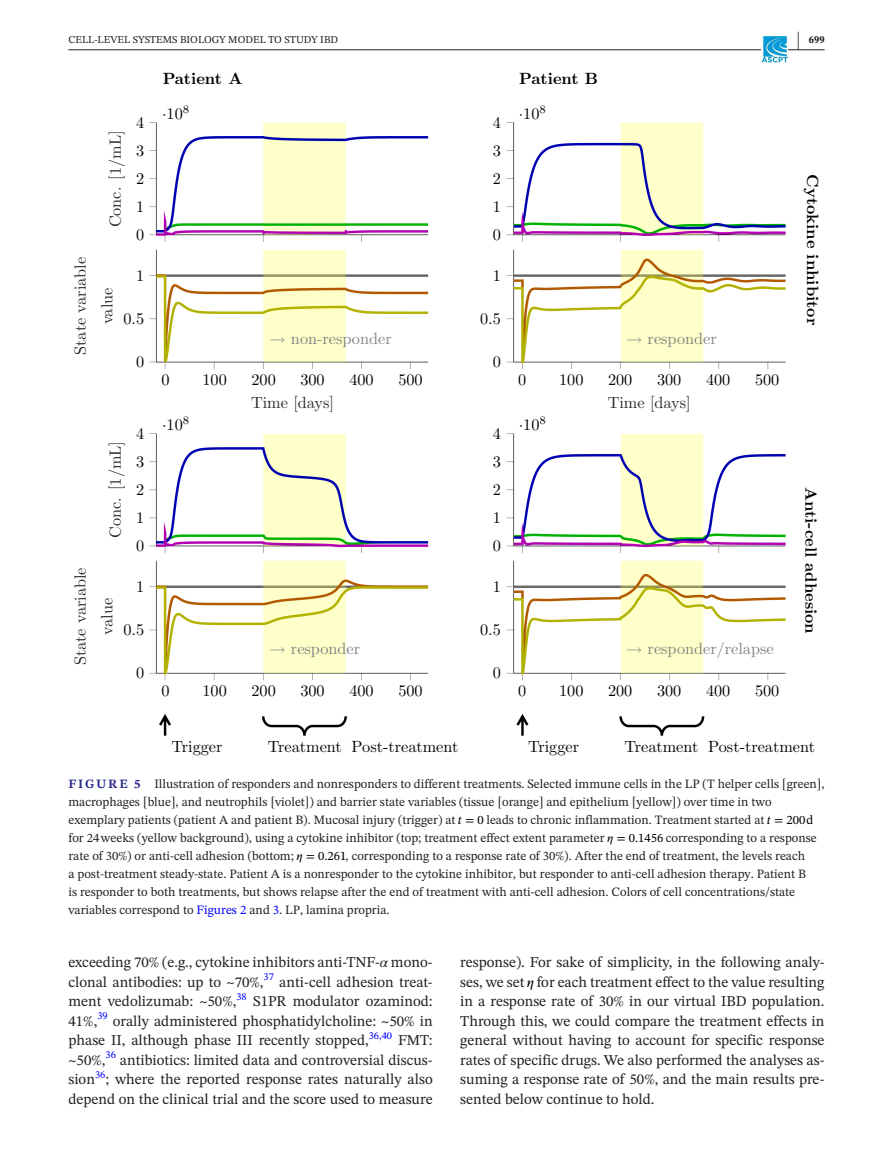
<style>
.page{position:relative;width:893px;height:1174px;background:#fff}
.page>*{position:absolute;margin:0;border:0;box-sizing:border-box;transform-origin:0 0}
.t1{font:700 21px "STIX Two Text";color:#231f20;scale:.42 1}
.t2{font:16.2px "CMR10";color:#000}
.t3{font:16.2px/26.4px "CMR10";color:#262626;text-align:center}
.t4{font:16.2px "CMR10";color:#808080}
.t5{font:16.2px "CMBX10";color:#000}
.t6{font:15px/19.5px "STIX Two Text";color:#231f20}
.t7{font:12.75px/18px "STIX Two Text";color:#231f20}
.t8{font:10.5px "STIX Two Text";color:#231f20}
.t9{font:10.5px "STIX Two Text";color:#00f}
.t10{font:700 10.5px "STIX Two Text";color:#231f20}
.s1{font-family:"CMSY10"}
.s2{font-family:"CMMI10"}
.s3{font-weight:700;color:#2c2d8c}
.s4{font-style:italic;color:#000}
.s5{font-family:"STIX Math";color:#000}
.s6{color:#000}
.s7{font-family:"STIX Math";font-style:italic;color:#000}
.s8{color:#00f}
.s9{font-family:"STIX";font-style:italic}
.s10{font-family:"STIX"}
</style>
<div class="page">
<hr style="left:68px;top:49px;width:756px;height:1px;background:#231f20">
<img style="left:762px;top:37px;width:25px;height:25px">
<img style="left:149px;top:122px;width:637px;height:614px">
<h1 class="t1" style="left:797px;top:24px;width:8px">|</h1>
<p class="t8" style="left:68px;top:32px;width:271px">CELL-LEVEL SYSTEMS BIOLOGY MODEL TO STUDY IBD</p>
<p class="t10" style="left:809px;top:32px;width:17px">699</p>
<p class="t5" style="left:163px;top:68px;width:81px">Patient A</p>
<p class="t5" style="left:519px;top:68px;width:80px">Patient B</p>
<p class="t2" style="left:136px;top:112px;width:10px">4</p>
<p class="t2" style="left:162px;top:104px;width:29px"><span class="s1">·</span>10<sup>8</sup></p>
<p class="t2" style="left:493px;top:112px;width:10px">4</p>
<p class="t2" style="left:519px;top:104px;width:29px"><span class="s1">·</span>10<sup>8</sup></p>
<p class="t3" style="left:102px;top:227px;width:98px;rotate:-90deg">Conc. [1/mL]</p>
<p class="t2" style="left:136px;top:140px;width:10px">3</p>
<p class="t2" style="left:136px;top:168px;width:10px">2</p>
<p class="t2" style="left:136px;top:196px;width:10px">1</p>
<p class="t2" style="left:493px;top:140px;width:10px">3</p>
<p class="t2" style="left:493px;top:168px;width:10px">2</p>
<p class="t2" style="left:493px;top:196px;width:10px">1</p>
<p class="t2" style="left:136px;top:225px;width:10px">0</p>
<p class="t2" style="left:493px;top:225px;width:10px">0</p>
<p class="t3" style="left:67px;top:355px;width:99px;rotate:-90deg">State variable value</p>
<p class="t2" style="left:136px;top:265px;width:10px">1</p>
<p class="t2" style="left:124px;top:308px;width:22px">0<span class="s2">.</span>5</p>
<p class="t4" style="left:269px;top:328px;width:124px"><span class="s1">→</span> non-responder</p>
<p class="t2" style="left:493px;top:265px;width:10px">1</p>
<p class="t2" style="left:480px;top:308px;width:22px">0<span class="s2">.</span>5</p>
<p class="t4" style="left:626px;top:328px;width:92px"><span class="s1">→</span> responder</p>
<p class="t5" style="left:822px;top:174px;width:152px;rotate:90deg">Cytokine inhibitor</p>
<p class="t2" style="left:136px;top:351px;width:10px">0</p>
<p class="t2" style="left:493px;top:351px;width:10px">0</p>
<p class="t2" style="left:162px;top:369px;width:10px">0</p>
<p class="t2" style="left:202px;top:369px;width:26px">100</p>
<p class="t2" style="left:251px;top:369px;width:26px">200</p>
<p class="t2" style="left:300px;top:369px;width:26px">300</p>
<p class="t2" style="left:349px;top:369px;width:26px">400</p>
<p class="t2" style="left:398px;top:369px;width:26px">500</p>
<p class="t2" style="left:518px;top:369px;width:10px">0</p>
<p class="t2" style="left:559px;top:369px;width:26px">100</p>
<p class="t2" style="left:608px;top:369px;width:26px">200</p>
<p class="t2" style="left:657px;top:369px;width:26px">300</p>
<p class="t2" style="left:706px;top:369px;width:26px">400</p>
<p class="t2" style="left:755px;top:369px;width:26px">500</p>
<p class="t3" style="left:251px;top:389px;width:85px">Time [days]</p>
<p class="t3" style="left:608px;top:389px;width:85px">Time [days]</p>
<p class="t2" style="left:136px;top:423px;width:10px">4</p>
<p class="t2" style="left:162px;top:414px;width:29px"><span class="s1">·</span>10<sup>8</sup></p>
<p class="t2" style="left:493px;top:423px;width:10px">4</p>
<p class="t2" style="left:519px;top:414px;width:29px"><span class="s1">·</span>10<sup>8</sup></p>
<p class="t3" style="left:102px;top:538px;width:98px;rotate:-90deg">Conc. [1/mL]</p>
<p class="t2" style="left:136px;top:451px;width:10px">3</p>
<p class="t2" style="left:136px;top:479px;width:10px">2</p>
<p class="t2" style="left:136px;top:507px;width:10px">1</p>
<p class="t2" style="left:136px;top:535px;width:10px">0</p>
<p class="t3" style="left:67px;top:665px;width:99px;rotate:-90deg">State variable value</p>
<p class="t2" style="left:136px;top:576px;width:10px">1</p>
<p class="t2" style="left:124px;top:619px;width:22px">0<span class="s2">.</span>5</p>
<p class="t4" style="left:269px;top:638px;width:92px"><span class="s1">→</span> responder</p>
<p class="t2" style="left:493px;top:451px;width:10px">3</p>
<p class="t2" style="left:493px;top:479px;width:10px">2</p>
<p class="t2" style="left:493px;top:507px;width:10px">1</p>
<p class="t2" style="left:493px;top:535px;width:10px">0</p>
<p class="t2" style="left:493px;top:576px;width:10px">1</p>
<p class="t2" style="left:480px;top:619px;width:22px">0<span class="s2">.</span>5</p>
<p class="t4" style="left:626px;top:638px;width:149px"><span class="s1">→</span> responder/relapse</p>
<p class="t5" style="left:821px;top:487px;width:148px;rotate:90deg">Anti-cell adhesion</p>
<p class="t2" style="left:136px;top:662px;width:10px">0</p>
<p class="t2" style="left:493px;top:662px;width:10px">0</p>
<p class="t2" style="left:162px;top:680px;width:10px">0</p>
<p class="t2" style="left:202px;top:680px;width:26px">100</p>
<p class="t2" style="left:251px;top:680px;width:26px">200</p>
<p class="t2" style="left:300px;top:680px;width:26px">300</p>
<p class="t2" style="left:349px;top:680px;width:26px">400</p>
<p class="t2" style="left:398px;top:680px;width:26px">500</p>
<p class="t2" style="left:518px;top:680px;width:10px">0</p>
<p class="t2" style="left:559px;top:680px;width:26px">100</p>
<p class="t2" style="left:608px;top:680px;width:26px">200</p>
<p class="t2" style="left:657px;top:680px;width:26px">300</p>
<p class="t2" style="left:706px;top:680px;width:26px">400</p>
<p class="t2" style="left:755px;top:680px;width:26px">500</p>
<p class="t2" style="left:171px;top:736px;width:53px">Trigger</p>
<p class="t2" style="left:268px;top:736px;width:192px">Treatment Post-treatment</p>
<p class="t2" style="left:528px;top:736px;width:53px">Trigger</p>
<p class="t2" style="left:624px;top:736px;width:192px">Treatment Post-treatment</p>
<p class="t7" style="left:68px;top:774px;width:757px"><span class="s3">FIGURE 5</span> Illustration of responders and nonresponders to different treatments. Selected immune cells in the LP (T helper cells [green], macrophages [blue], and neutrophils [violet]) and barrier state variables (tissue [orange] and epithelium [yellow]) over time in two exemplary patients (patient A and patient B). Mucosal injury (trigger) at <span class="s4">t</span> <span class="s5">=</span> <span class="s6">0</span> leads to chronic inflammation. Treatment started at <span class="s4">t</span> <span class="s5">=</span> <span class="s6">200d </span>for 24weeks (yellow background), using a cytokine inhibitor (top; treatment effect extent parameter <span class="s7">𝜂</span> <span class="s5">=</span> <span class="s6">0.1456</span> corresponding to a response rate of 30%) or anti-cell adhesion (bottom; <span class="s7">𝜂</span> <span class="s5">=</span> <span class="s6">0.261</span>, corresponding to a response rate of 30%). After the end of treatment, the levels reach<br>a post-treatment steady-state. Patient A is a nonresponder to the cytokine inhibitor, but responder to anti-cell adhesion therapy. Patient B<br>is responder to both treatments, but shows relapse after the end of treatment with anti-cell adhesion. Colors of cell concentrations/state variables correspond to <span class="s8">Figures 2</span> and <span class="s8">3</span>. LP, lamina propria.</p>
<p class="t6" style="left:68px;top:952px;width:366px">exceeding 70% (e.g., cytokine inhibitors anti-TNF-<span class="s9">α</span> mono&shy;clonal antibodies: up to <span class="s10">~</span>70%,</p>
<p class="t9" style="left:264px;top:969px;width:12px">37</p>
<p class="t6" style="left:279px;top:972px;width:155px">anti-cell adhesion treat-</p>
<p class="t6" style="left:68px;top:991px;width:169px">ment vedolizumab: <span class="s10">~</span>50%,</p>
<p class="t9" style="left:236px;top:988px;width:12px">38</p>
<p class="t6" style="left:253px;top:991px;width:181px">S1PR modulator ozaminod:</p>
<p class="t6" style="left:68px;top:1011px;width:30px">41%,</p>
<p class="t9" style="left:97px;top:1008px;width:12px">39</p>
<p class="t6" style="left:68px;top:1011px;width:366px;text-indent:44px">orally administered phosphatidylcholine: <span class="s10">~</span>50% in phase II, although phase III recently stopped,</p>
<p class="t9" style="left:369px;top:1027px;width:25px">36,40</p>
<p class="t6" style="left:398px;top:1030px;width:36px">FMT:</p>
<p class="t9" style="left:105px;top:1047px;width:12px">36</p>
<p class="t6" style="left:120px;top:1050px;width:314px">antibiotics: limited data and controversial discus-</p>
<p class="t6" style="left:68px;top:1050px;width:39px"><span class="s10">~</span>50%,</p>
<p class="t6" style="left:68px;top:1069px;width:28px">sion</p>
<p class="t9" style="left:95px;top:1066px;width:12px">36</p>
<p class="t6" style="left:68px;top:1069px;width:366px;text-align:right">; where the reported response rates naturally also depend on the clinical trial and the score used to measure</p>
<p class="t6" style="left:460px;top:952px;width:366px;text-align:justify">response). For sake of simplicity, in the following analy&shy;ses, we set <span class="s7">𝜂</span> for each treatment effect to the value resulting in a response rate of 30% in our virtual IBD population.<br>Through this, we could compare the treatment effects in general without having to account for specific response rates of specific drugs. We also performed the analyses as&shy;suming a response rate of 50%, and the main results pre&shy;sented below continue to hold.</p>
</div>
